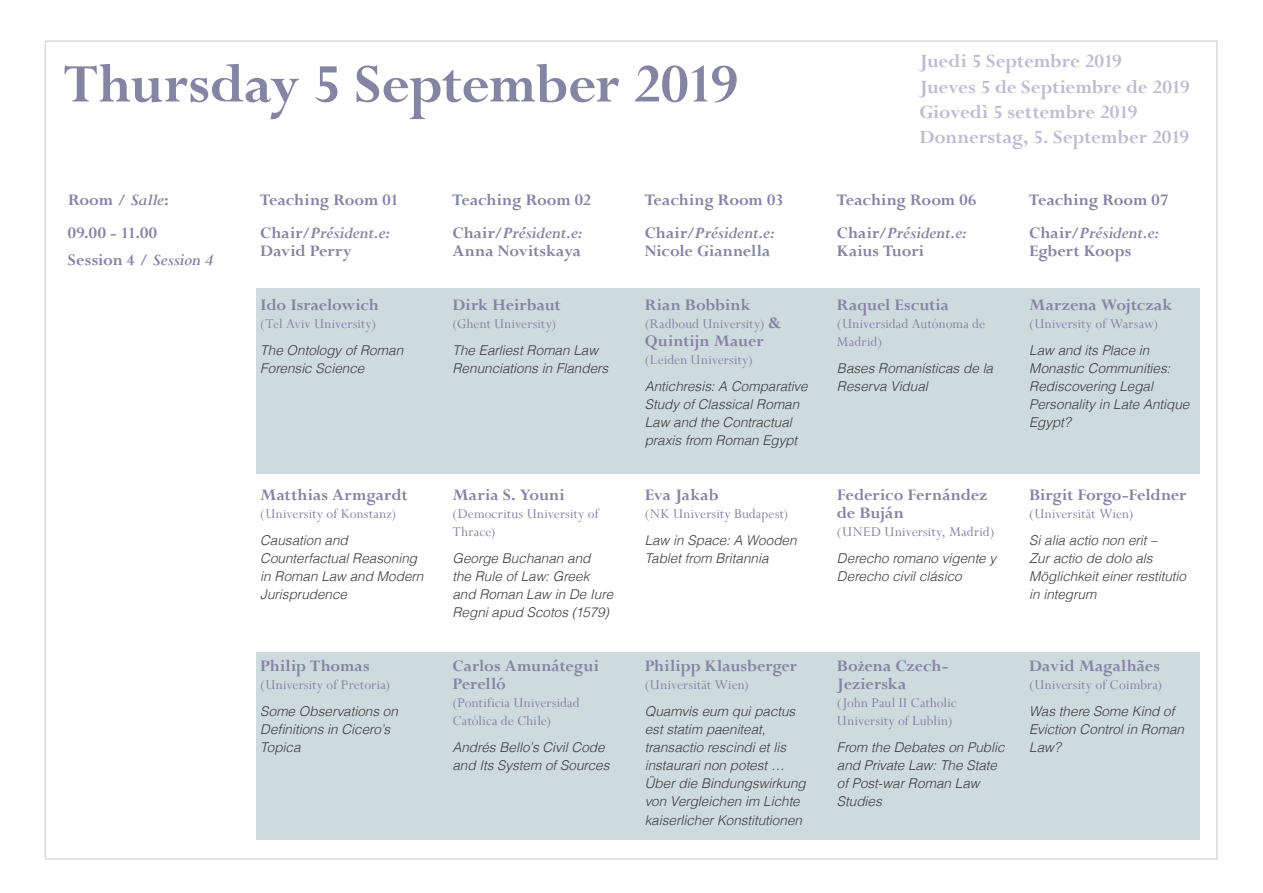
<style>
.page{position:relative;width:1263px;height:893px;background:#fff}
.page>*{position:absolute;margin:0;border:0;box-sizing:border-box;transform-origin:0 0}
.Cover_title{font:700 60px "Perpetua";letter-spacing:-.01em;color:#8684a3}
.Cover_sub_line{font:700 21px "Perpetua";letter-spacing:-.01em;color:#bebdd0}
.Body_copy_9pt{font:700 18px/18px "Perpetua";color:#8684a3}
.Body_copy_9pt-2{font:15px/18px "Perpetua";letter-spacing:.01em;color:#8684a3}
.Body_copy_9pt-3{font:italic 300 13.5px/18px "Helvetica";color:#3c3c3b}
.s1{font-style:italic}
.s2{font-weight:700;font-size:18px}
.s3{font-family:"Times New Roman";font-size:15px}
</style>
<div class="page">
<div style="left:256px;top:652px;width:943px;height:188px;background:#cddbde"></div>
<div style="left:256px;top:288px;width:943px;height:185px;background:#cddbde"></div>
<p class="Cover_title" style="left:64px;top:46px;width:676px">Thursday 5 September 2019</p>
<p class="Cover_sub_line" style="left:919px;top:48px;width:204px">Juedi 5 Septembre 2019</p>
<p class="Cover_sub_line" style="left:919px;top:73px;width:272px">Jueves 5 de Septiembre de 2019</p>
<p class="Cover_sub_line" style="left:919px;top:99px;width:219px">Giovedì 5 settembre 2019</p>
<p class="Cover_sub_line" style="left:919px;top:124px;width:271px">Donnerstag, 5. September 2019</p>
<p class="Body_copy_9pt" style="left:68px;top:191px;width:102px">Room / <span class="s1">Salle</span>:</p>
<p class="Body_copy_9pt" style="left:260px;top:191px;width:140px">Teaching Room 01</p>
<p class="Body_copy_9pt" style="left:452px;top:191px;width:140px">Teaching Room 02</p>
<p class="Body_copy_9pt" style="left:645px;top:191px;width:140px">Teaching Room 03</p>
<p class="Body_copy_9pt" style="left:837px;top:191px;width:141px">Teaching Room 06</p>
<p class="Body_copy_9pt" style="left:68px;top:224px;width:91px">09.00 - 11.00</p>
<p class="Body_copy_9pt" style="left:68px;top:251px;width:147px">Session 4 / <span class="s1">Session 4</span></p>
<p class="Body_copy_9pt" style="left:260px;top:224px;width:132px">Chair/<span class="s1">Président.e:<br></span>David Perry</p>
<p class="Body_copy_9pt" style="left:260px;top:296px;width:120px">Ido Israelowich</p>
<p class="Body_copy_9pt-2" style="left:260px;top:315px;width:117px">(Tel Aviv University)</p>
<p class="Body_copy_9pt-3" style="left:260px;top:341px;width:144px">The Ontology of Roman<br>Forensic Science</p>
<p class="Body_copy_9pt" style="left:452px;top:224px;width:132px">Chair/<span class="s1">Président.e:<br></span>Anna Novitskaya</p>
<p class="Body_copy_9pt" style="left:452px;top:296px;width:110px">Dirk Heirbaut</p>
<p class="Body_copy_9pt-2" style="left:452px;top:315px;width:105px">(Ghent University)</p>
<p class="Body_copy_9pt-3" style="left:452px;top:341px;width:157px">The Earliest Roman Law<br>Renunciations in Flanders</p>
<p class="Body_copy_9pt" style="left:645px;top:224px;width:132px">Chair/<span class="s1">Président.e:<br></span>Nicole Giannella</p>
<p class="Body_copy_9pt" style="left:837px;top:224px;width:132px">Chair/<span class="s1">Président.e:<br></span>Kaius Tuori</p>
<p class="Body_copy_9pt" style="left:645px;top:296px;width:108px">Rian Bobbink</p>
<p class="Body_copy_9pt-2" style="left:645px;top:315px;width:139px">(Radboud University) <span class="s2">&amp;</span></p>
<p class="Body_copy_9pt" style="left:645px;top:332px;width:120px">Quintijn Mauer</p>
<p class="Body_copy_9pt-2" style="left:645px;top:351px;width:109px">(Leiden University)</p>
<p class="Body_copy_9pt-3" style="left:645px;top:377px;width:164px">Antichresis: A Comparative<br>Study of Classical Roman<br>Law and the Contractual praxis from Roman Egypt</p>
<p class="Body_copy_9pt" style="left:837px;top:296px;width:114px">Raquel Escutia</p>
<p class="Body_copy_9pt-2" style="left:837px;top:315px;width:150px">(Universidad Autónoma de<br>Madrid)</p>
<p class="Body_copy_9pt-3" style="left:837px;top:359px;width:158px">Bases Romanísticas de la<br>Reserva Vidual</p>
<p class="Body_copy_9pt" style="left:260px;top:486px;width:149px">Matthias Armgardt</p>
<p class="Body_copy_9pt-2" style="left:260px;top:505px;width:138px">(University of Konstanz)</p>
<p class="Body_copy_9pt-3" style="left:260px;top:531px;width:165px">Causation and<br>Counterfactual Reasoning in Roman Law and Modern<br>Jurisprudence</p>
<p class="Body_copy_9pt" style="left:260px;top:657px;width:111px">Philip Thomas</p>
<p class="Body_copy_9pt-2" style="left:260px;top:676px;width:131px">(University of Pretoria)</p>
<p class="Body_copy_9pt-3" style="left:260px;top:702px;width:139px">Some Observations on<br>Definitions in Cicero’s<br>Topica</p>
<p class="Body_copy_9pt" style="left:452px;top:486px;width:114px">Maria S. Youni</p>
<p class="Body_copy_9pt-2" style="left:452px;top:505px;width:148px">(Democritus University of<br>Thrace)</p>
<p class="Body_copy_9pt-3" style="left:452px;top:549px;width:162px">George Buchanan and<br>the Rule of Law: Greek and Roman Law in De Iure<br>Regni apud Scotos (1579)</p>
<p class="Body_copy_9pt" style="left:452px;top:657px;width:148px">Carlos Amunátegui<br>Perelló</p>
<p class="Body_copy_9pt-2" style="left:452px;top:694px;width:129px">(Pontificia Universidad<br>Católica de Chile)</p>
<p class="Body_copy_9pt-3" style="left:452px;top:738px;width:159px">Andrés Bello’s Civil Code and Its System of Sources</p>
<p class="Body_copy_9pt" style="left:645px;top:486px;width:75px">Eva Jakab</p>
<p class="Body_copy_9pt-2" style="left:645px;top:505px;width:145px">(NK University Budapest)</p>
<p class="Body_copy_9pt-3" style="left:645px;top:531px;width:153px">Law in Space: A Wooden<br>Tablet from Britannia</p>
<p class="Body_copy_9pt" style="left:837px;top:486px;width:152px">Federico Fernández de Buján</p>
<p class="Body_copy_9pt-2" style="left:837px;top:523px;width:159px">(UNED University, Madrid)</p>
<p class="Body_copy_9pt-3" style="left:837px;top:549px;width:161px">Derecho romano vigente y<br>Derecho civil clásico</p>
<p class="Body_copy_9pt" style="left:645px;top:657px;width:154px">Philipp Klausberger</p>
<p class="Body_copy_9pt-2" style="left:645px;top:676px;width:106px">(Universität Wien)</p>
<p class="Body_copy_9pt-3" style="left:645px;top:702px;width:162px">Quamvis eum qui pactus est statim paeniteat, transactio rescindi et lis instaurari non potest …<br>Über die Bindungswirkung von Vergleichen im Lichte kaiserlicher Konstitutionen</p>
<p class="Body_copy_9pt" style="left:837px;top:657px;width:113px">Bo<span class="s3">ż</span>ena Czech-<br>Jezierska</p>
<p class="Body_copy_9pt-2" style="left:837px;top:694px;width:121px">(John Paul II Catholic<br>University of Lublin)</p>
<p class="Body_copy_9pt-3" style="left:837px;top:738px;width:169px">From the Debates on Public and Private Law: The State of Post-war Roman Law<br>Studies</p>
<p class="Body_copy_9pt" style="left:1029px;top:191px;width:141px">Teaching Room 07</p>
<p class="Body_copy_9pt" style="left:1029px;top:224px;width:132px">Chair/<span class="s1">Président.e:<br></span>Egbert Koops</p>
<p class="Body_copy_9pt" style="left:1029px;top:296px;width:145px">Marzena Wojtczak</p>
<p class="Body_copy_9pt-2" style="left:1029px;top:315px;width:131px">(University of Warsaw)</p>
<p class="Body_copy_9pt-3" style="left:1029px;top:341px;width:162px">Law and its Place in<br>Monastic Communities:<br>Rediscovering Legal<br>Personality in Late Antique<br>Egypt?</p>
<p class="Body_copy_9pt" style="left:1029px;top:486px;width:159px">Birgit Forgo-Feldner</p>
<p class="Body_copy_9pt-2" style="left:1029px;top:505px;width:106px">(Universität Wien)</p>
<p class="Body_copy_9pt-3" style="left:1029px;top:531px;width:158px">Si alia actio non erit –<br>Zur actio de dolo als<br>Möglichkeit einer restitutio in integrum</p>
<p class="Body_copy_9pt" style="left:1029px;top:656px;width:132px">David Magalhães</p>
<p class="Body_copy_9pt-2" style="left:1029px;top:675px;width:135px">(University of Coimbra)</p>
<p class="Body_copy_9pt-3" style="left:1029px;top:701px;width:156px">Was there Some Kind of<br>Eviction Control in Roman<br>Law?</p>
</div>
